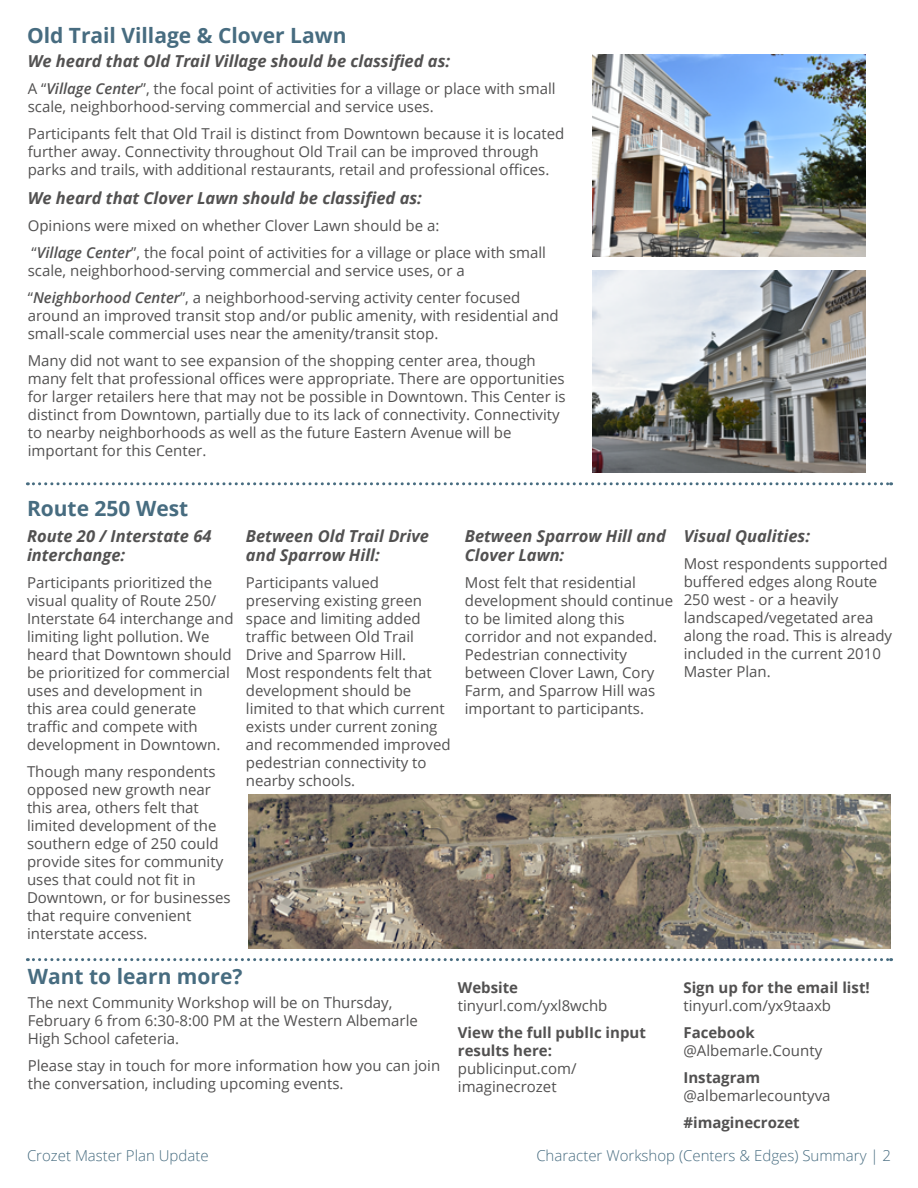
<style>
.page{position:relative;width:918px;height:1188px;background:#fff}
.page>*{position:absolute;margin:0;border:0;box-sizing:border-box;transform-origin:0 0}
.t1{font:700 21px "Open Sans";color:#476c80}
.t2{font:italic 700 16.5px/19.8px "Open Sans";color:#525151}
.t3{font:15px/18px "Open Sans";color:#525151}
.t4{font:700 15px/18px "Open Sans";color:#525151}
.t5{font:300 15px "Open Sans";color:#476c80}
.s1{font-weight:600;font-style:italic}
</style>
<div class="page">
<svg style="left:27px;top:482px;width:865px;height:3px"></svg>
<svg style="left:27px;top:958px;width:865px;height:3px"></svg>
<img style="left:592px;top:271px;width:273px;height:202px">
<img style="left:248px;top:794px;width:643px;height:155px">
<img style="left:592px;top:55px;width:273px;height:202px">
<h1 class="t1" style="left:27px;top:21px;width:321px">Old Trail Village &amp; Clover Lawn</h1>
<p class="t2" style="left:28px;top:51px;width:424px">We heard that Old Trail Village should be classified as:</p>
<p class="t3" style="left:28px;top:79px;width:529px">A “<span class="s1">Village Center</span>”, the focal point of activities for a village or place with small scale, neighborhood-serving commercial and service uses.</p>
<p class="t3" style="left:28px;top:124px;width:538px">Participants felt that Old Trail is distinct from Downtown because it is located further away. Connectivity throughout Old Trail can be improved through parks and trails, with additional restaurants, retail and professional offices.</p>
<p class="t2" style="left:28px;top:188px;width:396px">We heard that Clover Lawn should be classified as:</p>
<p class="t3" style="left:28px;top:212px;width:520px;line-height:27px">Opinions were mixed on whether Clover Lawn should be a:<br>“<span class="s1">Village Center</span>”, the focal point of activities for a village or place with small</p>
<p class="t3" style="left:28px;top:257px;width:494px;line-height:27px">scale, neighborhood-serving commercial and service uses, or a “<span class="s1">Neighborhood Center</span>”, a neighborhood-serving activity center focused</p>
<p class="t3" style="left:28px;top:306px;width:533px">around an improved transit stop and/or public amenity, with residential and small-scale commercial uses near the amenity/transit stop.</p>
<p class="t3" style="left:28px;top:351px;width:539px">Many did not want to see expansion of the shopping center area, though many felt that professional offices were appropriate. There are opportunities for larger retailers here that may not be possible in Downtown. This Center is distinct from Downtown, partially due to its lack of connectivity. Connectivity to nearby neighborhoods as well as the future Eastern Avenue will be important for this Center.</p>
<h1 class="t1" style="left:27px;top:494px;width:163px">Route 250 West</h1>
<p class="t2" style="left:27px;top:525px;width:186px">Route 20 / Interstate 64 interchange:</p>
<p class="t3" style="left:27px;top:574px;width:208px">Participants prioritized the visual quality of Route 250/<br>Interstate 64 interchange and limiting light pollution. We heard that Downtown should be prioritized for commercial uses and development in<br>this area could generate traffic and compete with development in Downtown.</p>
<p class="t3" style="left:27px;top:763px;width:205px">Though many respondents opposed new growth near this area, others felt that limited development of the southern edge of 250 could provide sites for community uses that could not fit in<br>Downtown, or for businesses that require convenient interstate access.</p>
<p class="t2" style="left:246px;top:525px;width:185px">Between Old Trail Drive and Sparrow Hill:</p>
<p class="t3" style="left:246px;top:574px;width:206px">Participants valued preserving existing green space and limiting added traffic between Old Trail<br>Drive and Sparrow Hill.<br>Most respondents felt that development should be limited to that which current exists under current zoning and recommended improved pedestrian connectivity to nearby schools.</p>
<p class="t2" style="left:465px;top:525px;width:203px">Between Sparrow Hill and<br>Clover Lawn:</p>
<p class="t3" style="left:465px;top:574px;width:210px">Most felt that residential development should continue to be limited along this corridor and not expanded.<br>Pedestrian connectivity between Clover Lawn, Cory<br>Farm, and Sparrow Hill was important to participants.</p>
<p class="t2" style="left:684px;top:525px;width:128px">Visual Qualities:</p>
<p class="t3" style="left:684px;top:554px;width:210px">Most respondents supported buffered edges along Route<br>250 west - or a heavily landscaped/vegetated area along the road. This is already included in the current 2010<br>Master Plan.</p>
<h1 class="t1" style="left:28px;top:962px;width:216px">Want to learn more?</h1>
<p class="t3" style="left:28px;top:994px;width:392px">The next Community Workshop will be on Thursday,<br>February 6 from 6:30-8:00 PM at the Western Albemarle<br>High School cafeteria.</p>
<p class="t3" style="left:28px;top:1057px;width:414px">Please stay in touch for more information how you can join the conversation, including upcoming events.</p>
<p class="t4" style="left:458px;top:979px;width:62px">Website</p>
<p class="t3" style="left:458px;top:997px;width:151px">tinyurl.com/yxl8wchb</p>
<p class="t4" style="left:458px;top:1024px;width:190px">View the full publIc input results here:</p>
<p class="t3" style="left:458px;top:1060px;width:120px">publicinput.com/ imaginecrozet</p>
<p class="t4" style="left:683px;top:979px;width:188px">Sign up for the email list!</p>
<p class="t3" style="left:683px;top:997px;width:149px">tinyurl.com/yx9taaxb</p>
<p class="t4" style="left:683px;top:1024px;width:73px">Facebook</p>
<p class="t3" style="left:683px;top:1042px;width:140px">@Albemarle.County</p>
<p class="t4" style="left:683px;top:1069px;width:78px">Instagram</p>
<p class="t3" style="left:683px;top:1087px;width:149px">@albemarlecountyva</p>
<p class="t4" style="left:683px;top:1114px;width:118px">#imaginecrozet</p>
<p class="t5" style="left:27px;top:1145px;width:183px">Crozet Master Plan Update</p>
<p class="t5" style="left:536px;top:1145px;width:356px">Character Workshop (Centers &amp; Edges) Summary | 2</p>
</div>
